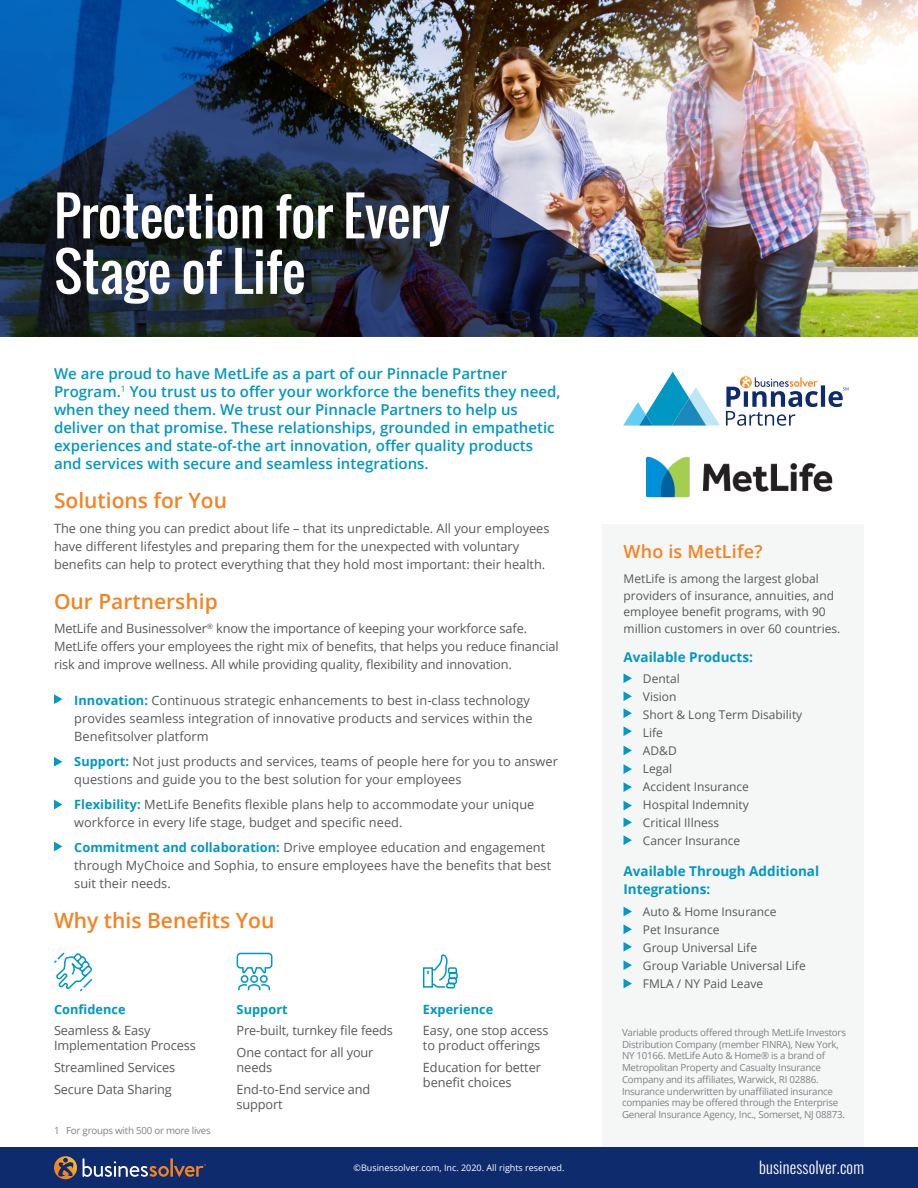
<style>
.page{position:relative;width:918px;height:1188px;background:#fff}
.page>*{position:absolute;margin:0;border:0;box-sizing:border-box;transform-origin:0 0}
.Intro{font:52.5px/55.5px "Oswald";letter-spacing:-.005em;color:#fff}
.t1{font:600 21px "Open Sans";color:#f58220}
.t2{font:600 18px "Open Sans";letter-spacing:.01em;color:#f58220}
.t3{font:300 16.5px "Oswald";letter-spacing:.01em;color:#fff}
.t4{font:600 15px/18px "Open Sans";color:#0097c3}
.t5{font:700 13.5px/18px "Open Sans";color:#0097c3}
.t6{font:12.75px/18px "Open Sans";color:#57585a}
.t7{font:700 12.75px "Open Sans";letter-spacing:.005em;color:#0097c3}
.t8{font:12px/16.5px "Open Sans";color:#57585a}
.t9{font:9.75px/11.7px "Open Sans";letter-spacing:-.025em;color:#808285}
.t10{font:9px "Open Sans";color:#fff}
.s1{font-weight:700;color:#0097c3}
</style>
<div class="page">
<img style="left:721px;top:0;width:197px;height:337px">
<div style="left:603px;top:524px;width:261px;height:655px;background:#f5f6f6"></div>
<img style="left:0;top:0;width:721px;height:337px">
<svg style="left:54px;top:694px;width:8px;height:10px"></svg>
<svg style="left:54px;top:800px;width:8px;height:9px"></svg>
<svg style="left:54px;top:757px;width:8px;height:10px"></svg>
<svg style="left:0;top:0;width:388px;height:216px;background:#184068"></svg>
<svg style="left:422px;top:954px;width:36px;height:35px"></svg>
<svg style="left:236px;top:952px;width:37px;height:39px"></svg>
<svg style="left:623px;top:372px;width:97px;height:54px"></svg>
<svg style="left:726px;top:376px;width:123px;height:50px"></svg>
<img style="left:647px;top:456px;width:185px;height:42px">
<svg style="left:624px;top:673px;width:8px;height:10px"></svg>
<svg style="left:624px;top:691px;width:8px;height:10px"></svg>
<svg style="left:624px;top:708px;width:8px;height:10px"></svg>
<svg style="left:624px;top:726px;width:8px;height:10px"></svg>
<svg style="left:624px;top:746px;width:8px;height:9px"></svg>
<svg style="left:624px;top:764px;width:8px;height:10px"></svg>
<svg style="left:624px;top:782px;width:8px;height:10px"></svg>
<svg style="left:624px;top:801px;width:8px;height:9px"></svg>
<svg style="left:624px;top:818px;width:8px;height:9px"></svg>
<svg style="left:624px;top:835px;width:8px;height:10px"></svg>
<svg style="left:54px;top:952px;width:39px;height:40px"></svg>
<svg style="left:54px;top:842px;width:8px;height:9px"></svg>
<svg style="left:624px;top:907px;width:8px;height:9px"></svg>
<svg style="left:624px;top:924px;width:8px;height:10px"></svg>
<svg style="left:624px;top:942px;width:8px;height:10px"></svg>
<svg style="left:624px;top:960px;width:8px;height:10px"></svg>
<svg style="left:624px;top:979px;width:8px;height:9px"></svg>
<div style="left:0;top:1148px;width:918px;height:40px;background:#0d2b6d"></div>
<svg style="left:54px;top:1156px;width:23px;height:23px"></svg>
<svg style="left:83px;top:1158px;width:123px;height:19px"></svg>
<p class="Intro" style="left:54px;top:188px;width:398px">Protection for Every<br>Stage of Life</p>
<p class="t4" style="left:54px;top:364px;width:508px">We are proud to have MetLife as a part of our Pinnacle Partner Program.<sup>1</sup> You trust us to offer your workforce the benefits they need, when they need them. We trust our Pinnacle Partners to help us deliver on that promise. These relationships, grounded in empathetic experiences and state-of-the art innovation, offer quality products and services with secure and seamless integrations.</p>
<p class="t1" style="left:54px;top:486px;width:175px">Solutions for You</p>
<p class="t6" style="left:54px;top:519px;width:497px">The one thing you can predict about life – that its unpredictable. All your employees have different lifestyles and preparing them for the unexpected with voluntary benefits can help to protect everything that they hold most important: their health.</p>
<p class="t1" style="left:54px;top:587px;width:165px">Our Partnership</p>
<p class="t6" style="left:54px;top:619px;width:506px">MetLife and Businessolver<sup>®</sup> know the importance of keeping your workforce safe.<br>MetLife offers your employees the right mix of benefits, that helps you reduce financial risk and improve wellness. All while providing quality, flexibility and innovation.</p>
<p class="t6" style="left:74px;top:691px;width:460px;text-indent:-20px"><span class="s1">• Innovation:</span> Continuous strategic enhancements to best in-class technology provides seamless integration of innovative products and services within the<br>Benefitsolver platform</p>
<p class="t6" style="left:74px;top:752px;width:485px;text-indent:-20px"><span class="s1">• Support:</span> Not just products and services, teams of people here for you to answer questions and guide you to the best solution for your employees</p>
<p class="t6" style="left:74px;top:795px;width:462px;text-indent:-20px"><span class="s1">• Flexibility:</span> MetLife Benefits flexible plans help to accommodate your unique workforce in every life stage, budget and specific need.</p>
<p class="t6" style="left:74px;top:838px;width:479px;text-indent:-20px"><span class="s1">• Commitment and collaboration:</span> Drive employee education and engagement through MyChoice and Sophia, to ensure employees have the benefits that best suit their needs.</p>
<p class="t1" style="left:54px;top:906px;width:222px">Why this Benefits You</p>
<p class="t7" style="left:54px;top:1000px;width:73px">Confidence</p>
<p class="t6" style="left:54px;top:1022px;width:143px;line-height:15.3px">Seamless &amp; Easy<br>Implementation Process</p>
<p class="t6" style="left:54px;top:1058px;width:123px">Streamlined Services</p>
<p class="t6" style="left:54px;top:1080px;width:119px">Secure Data Sharing</p>
<p class="t9" style="left:54px;top:1124px;width:158px">1 For groups with 500 or more lives</p>
<p class="t7" style="left:237px;top:1000px;width:53px">Support</p>
<p class="t6" style="left:237px;top:1021px;width:158px">Pre-built, turnkey file feeds</p>
<p class="t6" style="left:237px;top:1044px;width:138px;line-height:15.3px">One contact for all your needs</p>
<p class="t6" style="left:237px;top:1081px;width:135px;line-height:15.3px">End-to-End service and support</p>
<p class="t7" style="left:423px;top:1000px;width:72px">Experience</p>
<p class="t6" style="left:423px;top:1022px;width:127px;line-height:15.3px">Easy, one stop access to product offerings</p>
<p class="t6" style="left:423px;top:1059px;width:120px;line-height:15.3px">Education for better benefit choices</p>
<p class="t2" style="left:624px;top:539px;width:141px">Who is MetLife?</p>
<p class="t8" style="left:624px;top:570px;width:218px">MetLife is among the largest global providers of insurance, annuities, and employee benefit programs, with 90 million customers in over 60 countries.</p>
<p class="t5" style="left:624px;top:648px;width:131px">Available Products:</p>
<p class="t8" style="left:643px;top:670px;width:38px">Dental</p>
<p class="t8" style="left:643px;top:688px;width:35px">Vision</p>
<p class="t8" style="left:643px;top:706px;width:161px">Short &amp; Long Term Disability</p>
<p class="t8" style="left:643px;top:724px;width:22px">Life</p>
<p class="t8" style="left:643px;top:742px;width:35px">AD&amp;D</p>
<p class="t8" style="left:643px;top:760px;width:31px">Legal</p>
<p class="t8" style="left:643px;top:778px;width:108px">Accident Insurance</p>
<p class="t8" style="left:643px;top:796px;width:107px">Hospital Indemnity</p>
<p class="t8" style="left:643px;top:814px;width:78px">Critical Illness</p>
<p class="t8" style="left:643px;top:832px;width:99px">Cancer Insurance</p>
<p class="t5" style="left:624px;top:862px;width:197px">Available Through Additional<br>Integrations:</p>
<p class="t8" style="left:643px;top:904px;width:135px">Auto &amp; Home Insurance</p>
<p class="t8" style="left:643px;top:922px;width:78px">Pet Insurance</p>
<p class="t8" style="left:643px;top:940px;width:116px">Group Universal Life</p>
<p class="t8" style="left:643px;top:958px;width:164px">Group Variable Universal Life</p>
<p class="t8" style="left:643px;top:976px;width:122px">FMLA / NY Paid Leave</p>
<p class="t9" style="left:622px;top:1026px;width:225px">Variable products offered through MetLife Investors Distribution Company (member FINRA), New York, NY 10166. MetLife Auto &amp; Home® is a brand of Metropolitan Property and Casualty Insurance Company and its affiliates, Warwick, RI 02886.<br>Insurance underwritten by unaffiliated insurance companies may be offered through the Enterprise General Insurance Agency, Inc., Somerset, NJ 08873.</p>
<p class="t10" style="left:354px;top:1162px;width:212px">©Businessolver.com, Inc. 2020. All rights reserved.</p>
<p class="t3" style="left:759px;top:1157px;width:106px">businessolver.com</p>
</div>
